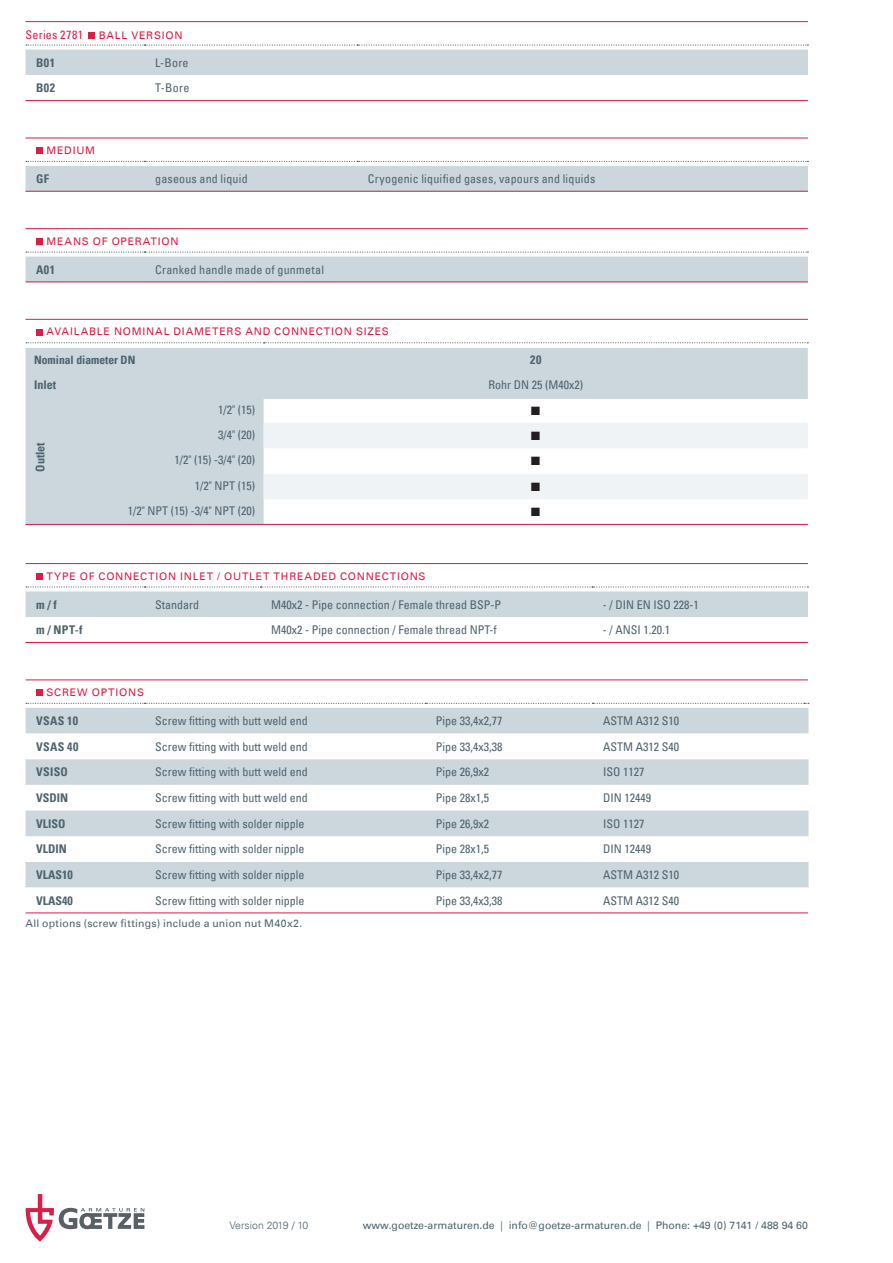
<style>
.page{position:relative;width:893px;height:1263px;background:#fff}
.page>*{position:absolute;margin:0;border:0;box-sizing:border-box;transform-origin:0 0}
.t1{font:18px "Arial";color:#231f20}
.t2{font:condensed 12px "Univers";color:#4d636e}
.t3{font:700 condensed 12px "Univers";color:#4d636e}
.t4{font:condensed 12px "Univers";letter-spacing:.02em;color:#4d636e}
.t5{font:condensed 12px "Univers";letter-spacing:.03em;color:#d91e47}
.t6{font:700 condensed 11.55px "Univers";color:#4d636e}
.t7{font:10.5px "Univers";letter-spacing:.075em;color:#d91e47}
.t8{font:10.5px "Univers";color:#4d636e}
.t9{font:10.5px "Univers";letter-spacing:.025em;color:#4d636e}
.t10{font:300 10.5px "Univers";color:#4d636e}
.s1{font-weight:300}
</style>
<div class="page">
<svg style="left:26px;top:1194px;width:118px;height:47px"></svg>
<hr style="left:26px;top:228px;width:782px;height:1px;background:#d91e47">
<div style="left:36px;top:238px;width:7px;height:7px;background:#d91e47"></div>
<svg style="left:26px;top:252px;width:782px;height:30px;background:#d2d7de"></svg>
<hr style="left:26px;top:282px;width:782px;height:1px;background:#d91e47">
<hr style="left:26px;top:138px;width:782px;height:1px;background:#d91e47">
<div style="left:36px;top:148px;width:7px;height:6px;background:#d91e47"></div>
<svg style="left:26px;top:161px;width:782px;height:30px;background:#d2d9df"></svg>
<hr style="left:26px;top:191px;width:782px;height:1px;background:#d91e47">
<hr style="left:26px;top:21px;width:782px;height:1px;background:#d91e47">
<div style="left:88px;top:32px;width:7px;height:7px;background:#d91e47"></div>
<svg style="left:26px;top:45px;width:782px;height:30px;background:#d2dae0"></svg>
<hr style="left:26px;top:100px;width:782px;height:1px;background:#d91e47">
<hr style="left:26px;top:319px;width:782px;height:1px;background:#d91e47">
<div style="left:36px;top:329px;width:7px;height:6px;background:#d91e47"></div>
<svg style="left:26px;top:348px;width:782px;height:176px;fill:#ccd6dd"></svg>
<svg style="left:264px;top:423px;width:544px;height:76px"></svg>
<svg style="left:26px;top:342px;width:782px;height:1px"></svg>
<hr style="left:26px;top:524px;width:782px;height:1px;background:#d91e47">
<hr style="left:26px;top:679px;width:782px;height:1px;background:#d91e47">
<div style="left:36px;top:690px;width:7px;height:6px;background:#d91e47"></div>
<div style="left:26px;top:708px;width:782px;height:77px;background:#ccd6dd"></div>
<svg style="left:26px;top:733px;width:782px;height:26px"></svg>
<svg style="left:26px;top:836px;width:782px;height:52px"></svg>
<div style="left:26px;top:810px;width:782px;height:26px;background:#ccd6dd"></div>
<svg style="left:26px;top:703px;width:783px;height:1px"></svg>
<hr style="left:26px;top:912px;width:782px;height:1px;background:#d91e47">
<hr style="left:26px;top:563px;width:782px;height:1px;background:#d91e47">
<div style="left:36px;top:573px;width:7px;height:7px;background:#d91e47"></div>
<svg style="left:26px;top:586px;width:782px;height:31px;background:#d2dbe1"></svg>
<hr style="left:26px;top:642px;width:782px;height:1px;background:#d91e47">
<p class="t5" style="left:26px;top:27px;width:59px">Series 2781</p>
<p class="t7" style="left:99px;top:29px;width:8px">ball</p>
<p class="t7" style="left:131px;top:29px;width:53px">VERSION</p>
<p class="t3" style="left:36px;top:55px;width:20px">B01</p>
<p class="t2" style="left:155px;top:55px;width:35px">L-Bore</p>
<p class="t3" style="left:36px;top:81px;width:21px">B02</p>
<p class="t2" style="left:155px;top:81px;width:36px">T-Bore</p>
<p class="t7" style="left:46px;top:144px;width:50px">MEDIUM</p>
<p class="t3" style="left:36px;top:171px;width:14px">GF</p>
<p class="t2" style="left:155px;top:171px;width:94px">gaseous and liquid</p>
<p class="t4" style="left:368px;top:171px;width:229px">Cryogenic liquified gases, vapours and liquids</p>
<p class="t7" style="left:46px;top:235px;width:134px">MEANS OF OPERATION</p>
<p class="t3" style="left:36px;top:262px;width:20px">A01</p>
<p class="t4" style="left:155px;top:262px;width:170px">Cranked handle made of gunmetal</p>
<p class="t7" style="left:46px;top:325px;width:344px">AVAILABLE NOMINAL DIAMETERS AND CONNECTION SIZES</p>
<p class="t6" style="left:34px;top:353px;width:103px">Nominal diameter DN</p>
<p class="t3" style="left:530px;top:352px;width:13px">20</p>
<p class="t3" style="left:34px;top:378px;width:24px">Inlet</p>
<p class="t2" style="left:488px;top:378px;width:96px">Rohr DN 25 (M40x2)</p>
<p class="t2" style="left:218px;top:402px;width:38px">1/2" (15)</p>
<h1 class="t1" style="left:530px;top:397px;width:12px">■</h1>
<p class="t2" style="left:218px;top:427px;width:38px">3/4" (20)</p>
<h1 class="t1" style="left:530px;top:421px;width:12px">■</h1>
<p class="t2" style="left:174px;top:452px;width:82px">1/2" (15) -3/4" (20)</p>
<h1 class="t1" style="left:530px;top:447px;width:12px">■</h1>
<p class="t2" style="left:195px;top:478px;width:62px">1/2" NPT (15)</p>
<h1 class="t1" style="left:530px;top:472px;width:12px">■</h1>
<p class="t2" style="left:128px;top:503px;width:129px">1/2" NPT (15) -3/4" NPT (20)</p>
<h1 class="t1" style="left:530px;top:498px;width:12px">■</h1>
<p class="t3" style="left:33px;top:472px;width:31px;rotate:-90deg">Outlet</p>
<p class="t7" style="left:46px;top:570px;width:260px">TYPE OF CONNECTION in let / o utlet threaded</p>
<p class="t7" style="left:340px;top:570px;width:9px">connection</p>
<p class="t7" style="left:419px;top:570px;width:9px">s</p>
<p class="t3" style="left:36px;top:597px;width:22px">m / f</p>
<p class="t2" style="left:155px;top:597px;width:46px">Standard</p>
<p class="t2" style="left:271px;top:597px;width:231px">M40x2 - Pipe connection / Female thread BSP-P</p>
<p class="t2" style="left:603px;top:597px;width:97px">- / DIN EN ISO 228-1</p>
<p class="t3" style="left:36px;top:623px;width:48px">m / NPT-f</p>
<p class="t2" style="left:271px;top:622px;width:227px">M40x2 - Pipe connection / Female thread NPT-f</p>
<p class="t2" style="left:603px;top:622px;width:69px">- / ANSI 1.20.1</p>
<p class="t7" style="left:46px;top:686px;width:16px">Scre</p>
<p class="t7" style="left:77px;top:686px;width:32px">w Options</p>
<p class="t3" style="left:36px;top:713px;width:43px">VSAS 10</p>
<p class="t2" style="left:155px;top:713px;width:154px">Screw fitting with butt weld end</p>
<p class="t2" style="left:436px;top:713px;width:68px">Pipe 33,4x2,77</p>
<p class="t2" style="left:603px;top:713px;width:77px">ASTM A312 S10</p>
<p class="t3" style="left:36px;top:739px;width:44px">VSAS 40</p>
<p class="t2" style="left:155px;top:739px;width:154px">Screw fitting with butt weld end</p>
<p class="t2" style="left:436px;top:739px;width:68px">Pipe 33,4x3,38</p>
<p class="t2" style="left:603px;top:739px;width:77px">ASTM A312 S40</p>
<p class="t3" style="left:36px;top:765px;width:33px">VSISO</p>
<p class="t2" style="left:155px;top:764px;width:154px">Screw fitting with butt weld end</p>
<p class="t2" style="left:436px;top:764px;width:55px">Pipe 26,9x2</p>
<p class="t2" style="left:603px;top:764px;width:43px">ISO 1127</p>
<p class="t3" style="left:36px;top:790px;width:34px">VSDIN</p>
<p class="t2" style="left:155px;top:790px;width:154px">Screw fitting with butt weld end</p>
<p class="t2" style="left:436px;top:790px;width:55px">Pipe 28x1,5</p>
<p class="t2" style="left:603px;top:790px;width:49px">DIN 12449</p>
<p class="t3" style="left:36px;top:816px;width:31px">VLISO</p>
<p class="t2" style="left:155px;top:816px;width:151px">Screw fitting with solder nipple</p>
<p class="t2" style="left:436px;top:816px;width:55px">Pipe 26,9x2</p>
<p class="t2" style="left:603px;top:816px;width:43px">ISO 1127</p>
<p class="t3" style="left:36px;top:842px;width:32px">VLDIN</p>
<p class="t2" style="left:155px;top:841px;width:151px">Screw fitting with solder nipple</p>
<p class="t2" style="left:436px;top:841px;width:55px">Pipe 28x1,5</p>
<p class="t2" style="left:603px;top:841px;width:49px">DIN 12449</p>
<p class="t3" style="left:36px;top:867px;width:38px">VLAS10</p>
<p class="t2" style="left:155px;top:867px;width:151px">Screw fitting with solder nipple</p>
<p class="t2" style="left:436px;top:867px;width:68px">Pipe 33,4x2,77</p>
<p class="t2" style="left:603px;top:867px;width:77px">ASTM A312 S10</p>
<p class="t3" style="left:36px;top:893px;width:38px">VLAS40</p>
<p class="t2" style="left:155px;top:893px;width:151px">Screw fitting with solder nipple</p>
<p class="t2" style="left:436px;top:893px;width:68px">Pipe 33,4x3,38</p>
<p class="t2" style="left:603px;top:893px;width:77px">ASTM A312 S40</p>
<p class="t9" style="left:26px;top:917px;width:278px">All options (screw fittings) include a union nut M40x2.</p>
<p class="t10" style="left:230px;top:1219px;width:80px">Version 2019 / 10</p>
<p class="t8" style="left:363px;top:1219px;width:447px">www.goetze-armaturen.de <span class="s1">|</span> info@goetze-armaturen.de <span class="s1">|</span> Phone: +49 (0) 7141 / 488 94 60</p>
</div>
